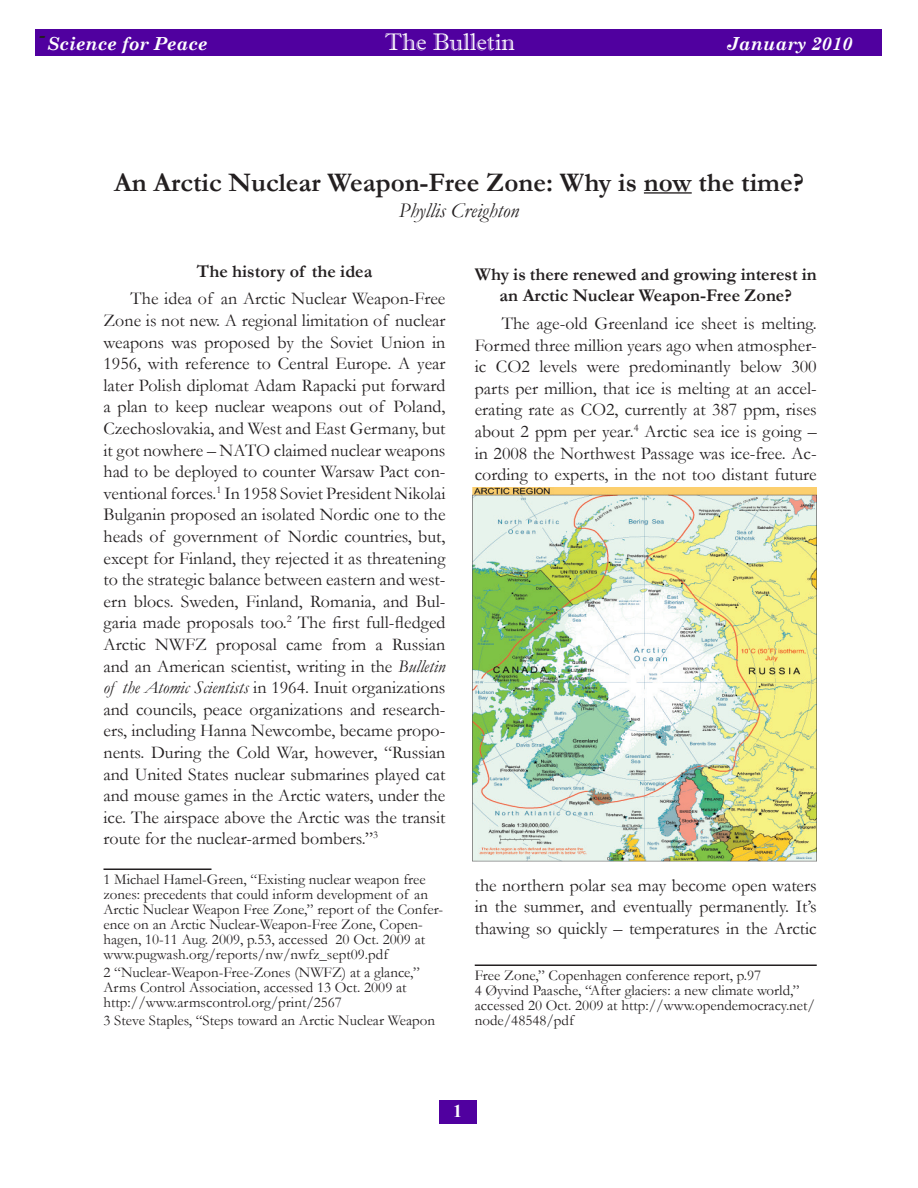
<style>
.page{position:relative;width:918px;height:1188px;background:#fff}
.page>*{position:absolute;margin:0;border:0;box-sizing:border-box;transform-origin:0 0}
.t1{font:700 27px "Garamond";color:#231f20}
.t2{font:24px "Imprint MT Shadow";color:#fff}
.t3{font:italic 21px "Garamond";color:#231f20}
.t4{font:18px/21.6px "Garamond";color:#231f20;text-align:justify}
.t5{font:700 18px/21.6px "Garamond";color:#231f20;text-align:center}
.t6{font:italic 700 18px "Century Schoolbook";color:#fff}
.t7{font:italic 700 18px "Times New Roman";color:#231f20}
.t8{font:700 18px "Times New Roman";color:#fff}
.t9{font:15px/15px "Garamond";color:#231f20}
.s1{font-style:italic}
</style>
<div class="page">
<div style="left:439px;top:1100px;width:38px;height:23px;background:#50009f"></div>
<div style="left:35px;top:29px;width:846px;height:27px;background:#50009f"></div>
<hr style="left:644px;top:192px;width:48px;height:2px;background:#231f20">
<hr style="left:104px;top:869px;width:108px;height:1px;background:#231f20">
<hr style="left:475px;top:965px;width:342px;height:1px;background:#231f20">
<img style="left:473px;top:488px;width:344px;height:373px">
<p class="t7" style="left:40px;top:25px;width:7px">-</p>
<p class="t6" style="left:47px;top:32px;width:162px">Science for Peace</p>
<p class="t2" style="left:385px;top:27px;width:132px">The Bulletin</p>
<p class="t6" style="left:727px;top:32px;width:127px">January 2010</p>
<p class="t1" style="left:114px;top:166px;width:691px">An Arctic Nuclear Weapon-Free Zone: Why is now the time?</p>
<p class="t3" style="left:399px;top:198px;width:122px">Phyllis Creighton</p>
<p class="t5" style="left:197px;top:260px;width:177px">The history of the idea</p>
<p class="t4" style="left:104px;top:288px;width:344px;text-indent:27px">The idea of an Arctic Nuclear Weapon-Free Zone is not new. A regional limitation of nuclear weapons was proposed by the Soviet Union in 1956, with reference to Central Europe. A year later Polish diplomat Adam Rapacki put forward a plan to keep nuclear weapons out of Poland, Czechoslovakia, and West and East Germany, but it got nowhere – NATO claimed nuclear weapons had to be deployed to counter Warsaw Pact con&shy;ventional forces.<sup>1</sup> In 1958 Soviet President Nikolai Bulganin proposed an isolated Nordic one to the heads of government of Nordic countries, but, except for Finland, they rejected it as threatening to the strategic balance between eastern and west&shy;ern blocs. Sweden, Finland, Romania, and Bul&shy;garia made proposals too.<sup>2</sup> The first full-fledged Arctic NWFZ proposal came from a Russian and an American scientist, writing in the <span class="s1">Bulletin of the Atomic Scientists</span> in 1964. Inuit organizations and councils, peace organizations and research&shy;ers, including Hanna Newcombe, became propo&shy;nents. During the Cold War, however, “Russian and United States nuclear submarines played cat and mouse games in the Arctic waters, under the ice. The airspace above the Arctic was the transit route for the nuclear-armed bombers.”<sup>3</sup></p>
<p class="t9" style="left:104px;top:872px;width:341px">1 Michael Hamel-Green, “Existing nuclear weapon free zones: precedents that could inform development of an Arctic Nuclear Weapon Free Zone,” report of the Confer&shy;ence on an Arctic Nuclear-Weapon-Free Zone, Copen&shy;hagen, 10-11 Aug. 2009, p.53, accessed 20 Oct. 2009 at www.pugwash.org/reports/nw/nwfz_sept09.pdf</p>
<p class="t9" style="left:104px;top:965px;width:318px">2 “Nuclear-Weapon-Free-Zones (NWFZ) at a glance,”<br>Arms Control Association, accessed 13 Oct. 2009 at http://www.armscontrol.org/print/2567</p>
<p class="t9" style="left:104px;top:1013px;width:333px">3 Steve Staples, “Steps toward an Arctic Nuclear Weapon</p>
<p class="t5" style="left:475px;top:263px;width:343px">Why is there renewed and growing interest in an Arctic Nuclear Weapon-Free Zone?</p>
<p class="t4" style="left:475px;top:312px;width:344px;text-indent:27px">The age-old Greenland ice sheet is melting.<br>Formed three million years ago when atmospher&shy;ic CO2 levels were predominantly below 300 parts per million, that ice is melting at an accel&shy;erating rate as CO2, currently at 387 ppm, rises about 2 ppm per year.<sup>4</sup> Arctic sea ice is going – in 2008 the Northwest Passage was ice-free. Ac&shy;cording to experts, in the not too distant future</p>
<p class="t4" style="left:475px;top:874px;width:344px">the northern polar sea may become open waters in the summer, and eventually permanently. It’s thawing so quickly – temperatures in the Arctic</p>
<p class="t9" style="left:475px;top:968px;width:288px">Free Zone,” Copenhagen conference report, p.97</p>
<p class="t9" style="left:475px;top:983px;width:342px">4 Øyvind Paasche, “After glaciers: a new climate world,” accessed 20 Oct. 2009 at http://www.opendemocracy.net/ node/48548/pdf</p>
<p class="t8" style="left:453px;top:1100px;width:10px">1</p>
</div>
